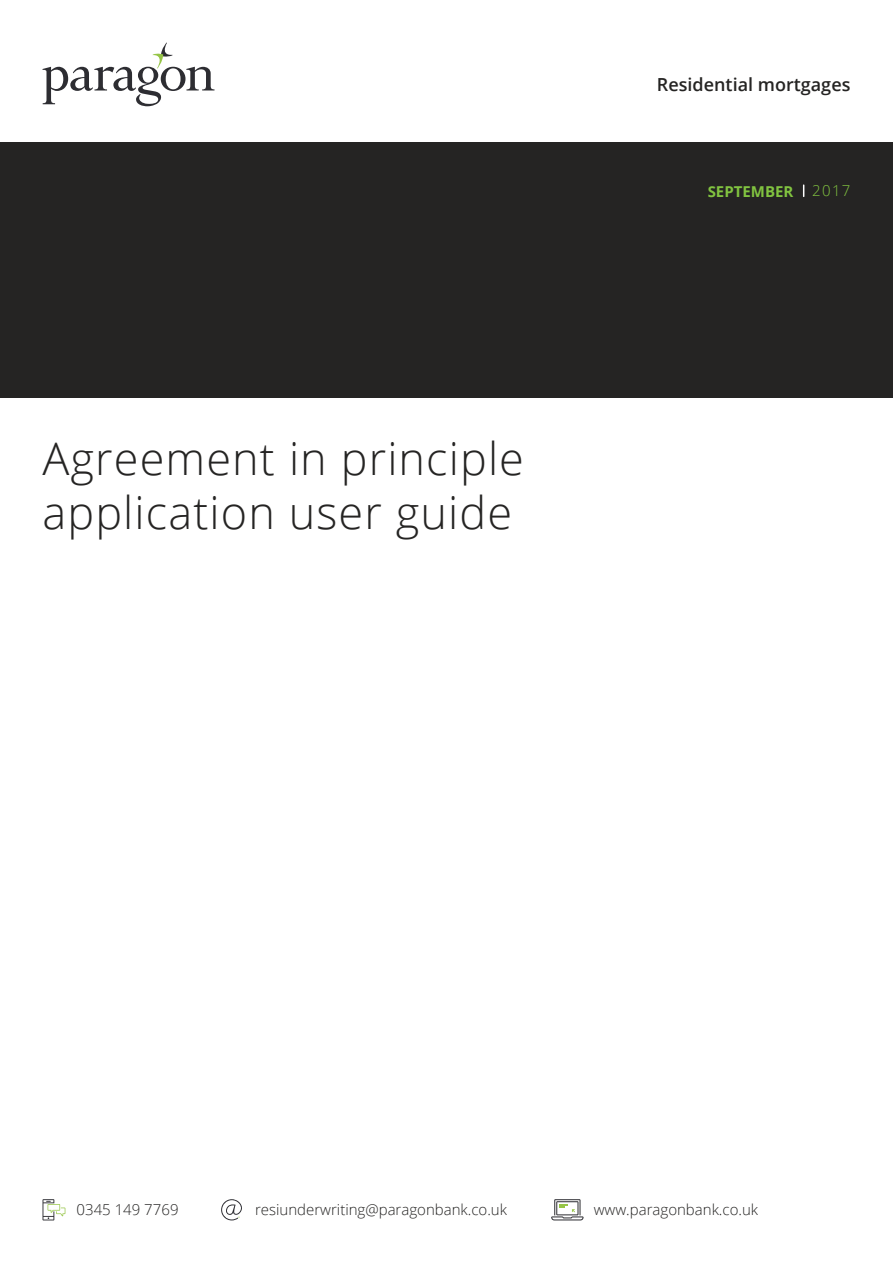
<style>
.page{position:relative;width:893px;height:1263px;background:#fff}
.page>*{position:absolute;margin:0;border:0;box-sizing:border-box;transform-origin:0 0}
.Cover_Title{font:300 45px/54px "Open Sans";letter-spacing:.025em;color:#252423}
._01__CoverRef{font:600 18px "Open Sans";color:#252423}
._01_Contact_Details{font:300 15px "Open Sans";color:#252423}
._01__Header_Date{font:700 15px "Open Sans";color:#81c340}
._01__Header_Date-2{font:300 15px "Open Sans";color:#81c340}
</style>
<div class="page">
<svg style="left:43px;top:43px;width:171px;height:63px"></svg>
<div style="left:0;top:143px;width:893px;height:255px;background:#252423"></div>
<svg style="left:43px;top:1199px;width:22px;height:21px"></svg>
<svg style="left:221px;top:1199px;width:21px;height:21px"></svg>
<svg style="left:551px;top:1199px;width:33px;height:21px"></svg>
<p class="_01__CoverRef" style="left:657px;top:73px;width:195px">Residential mortgages</p>
<p class="Cover_Title" style="left:43px;top:431px;width:483px">Agreement in principle application user guide</p>
<p class="_01__Header_Date" style="left:708px;top:181px;width:87px">SEPTEMBER</p>
<p class="_01__Header_Date-2" style="left:812px;top:180px;width:40px">2017</p>
<p class="_01_Contact_Details" style="left:77px;top:1199px;width:104px">0345 149 7769</p>
<p class="_01_Contact_Details" style="left:255px;top:1199px;width:253px">resiunderwriting@paragonbank.co.uk</p>
<p class="_01_Contact_Details" style="left:594px;top:1199px;width:166px">www.paragonbank.co.uk</p>
</div>
